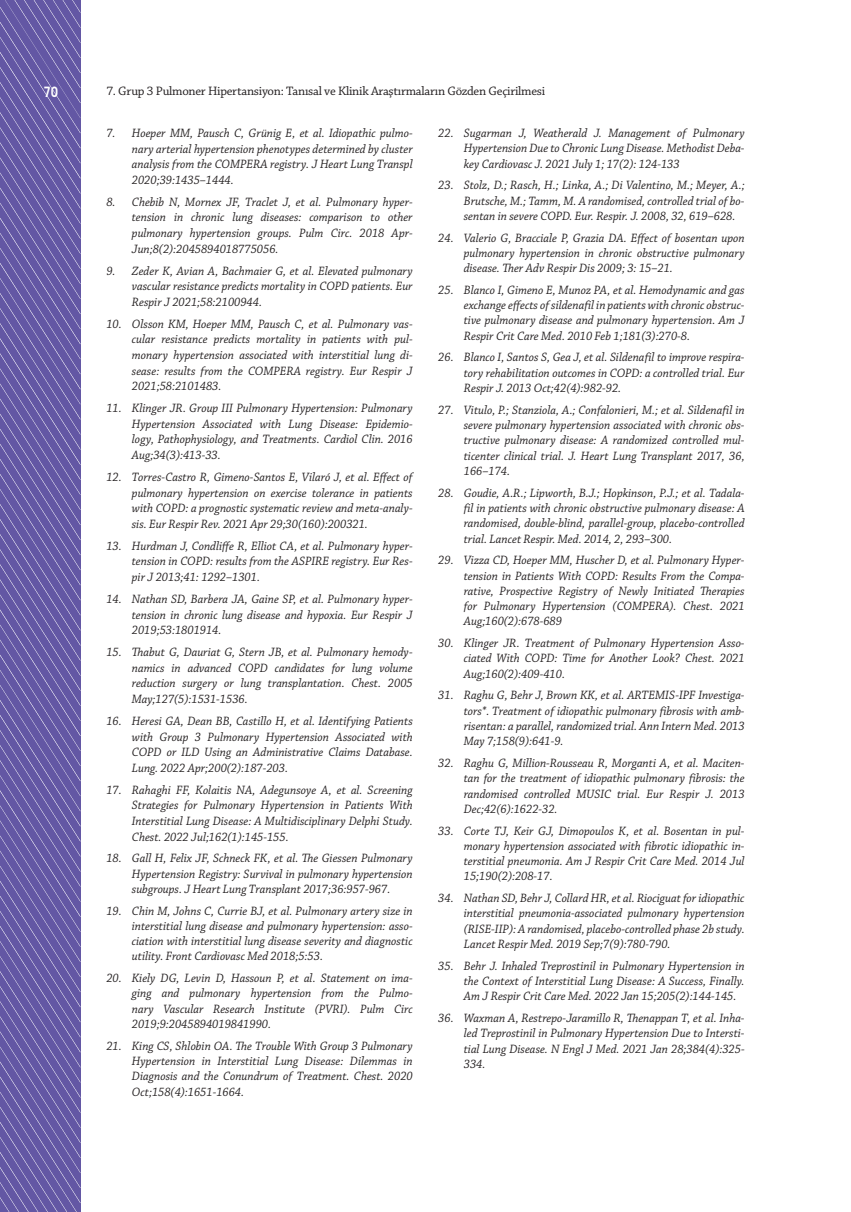
<style>
.page{position:relative;width:851px;height:1212px;background:#fff}
.page>*{position:absolute;margin:0;border:0;box-sizing:border-box;transform-origin:0 0}
.t1{font:700 15px "Alwyn OT";color:#fff;scale:.85 1}
.t2{font:12.9px "Chaparral Pro";letter-spacing:-.02em;color:#231f20}
.t3{font:italic 12.75px/15.3px "Chaparral Pro";color:#231f20;text-align:justify;scale:.95 1}
</style>
<div class="page">
<svg style="left:0;top:0;width:80px;height:1212px;background:#6b60a9"></svg>
<p class="t1" style="left:43px;top:82px;width:19px">70</p>
<p class="t2" style="left:106px;top:84px;width:440px">7. Grup 3 Pulmoner Hipertansiyon: Tanısal ve Klinik Araştırmaların Gözden Geçirilmesi</p>
<p class="t3" style="left:132px;top:126px;width:297px;text-indent:-26px">7. Hoeper MM, Pausch C, Grünig E, et al. Idiopathic pulmo&shy;nary arterial hypertension phenotypes determined by cluster analysis from the COMPERA registry. J Heart Lung Transpl 2020;39:1435–1444.</p>
<p class="t3" style="left:132px;top:194px;width:297px;text-indent:-26px">8. Chebib N, Mornex JF, Traclet J, et al. Pulmonary hyper&shy;tension in chronic lung diseases: comparison to other pulmonary hypertension groups. Pulm Circ. 2018 Apr-Jun;8(2):2045894018775056.</p>
<p class="t3" style="left:132px;top:263px;width:297px;text-indent:-26px">9. Zeder K, Avian A, Bachmaier G, et al. Elevated pulmonary vascular resistance predicts mortality in COPD patients. Eur Respir J 2021;58:2100944.</p>
<p class="t3" style="left:132px;top:316px;width:297px;text-indent:-26px">10. Olsson KM, Hoeper MM, Pausch C, et al. Pulmonary vas&shy;cular resistance predicts mortality in patients with pul&shy;monary hypertension associated with interstitial lung di&shy;sease: results from the COMPERA registry. Eur Respir J 2021;58:2101483.</p>
<p class="t3" style="left:132px;top:401px;width:297px;text-indent:-26px">11. Klinger JR. Group III Pulmonary Hypertension: Pulmonary Hypertension Associated with Lung Disease: Epidemio&shy;logy, Pathophysiology, and Treatments. Cardiol Clin. 2016<br>Aug;34(3):413-33.</p>
<p class="t3" style="left:132px;top:470px;width:297px;text-indent:-26px">12. Torres-Castro R, Gimeno-Santos E, Vilaró J, et al. Effect of pulmonary hypertension on exercise tolerance in patients with COPD: a prognostic systematic review and meta-analy&shy;sis. Eur Respir Rev. 2021 Apr 29;30(160):200321.</p>
<p class="t3" style="left:132px;top:538px;width:297px;text-indent:-26px">13. Hurdman J, Condliffe R, Elliot CA, et al. Pulmonary hyper&shy;tension in COPD: results from the ASPIRE registry. Eur Res&shy;pir J 2013;41: 1292–1301.</p>
<p class="t3" style="left:132px;top:592px;width:297px;text-indent:-26px">14. Nathan SD, Barbera JA, Gaine SP, et al. Pulmonary hyper&shy;tension in chronic lung disease and hypoxia. Eur Respir J 2019;53:1801914.</p>
<p class="t3" style="left:132px;top:645px;width:297px;text-indent:-26px">15. Thabut G, Dauriat G, Stern JB, et al. Pulmonary hemody&shy;namics in advanced COPD candidates for lung volume reduction surgery or lung transplantation. Chest. 2005<br>May;127(5):1531-1536.</p>
<p class="t3" style="left:132px;top:714px;width:297px;text-indent:-26px">16. Heresi GA, Dean BB, Castillo H, et al. Identifying Patients with Group 3 Pulmonary Hypertension Associated with COPD or ILD Using an Administrative Claims Database.<br>Lung. 2022 Apr;200(2):187-203.</p>
<p class="t3" style="left:132px;top:782px;width:297px;text-indent:-26px">17. Rahaghi FF, Kolaitis NA, Adegunsoye A, et al. Screening Strategies for Pulmonary Hypertension in Patients With Interstitial Lung Disease: A Multidisciplinary Delphi Study.<br>Chest. 2022 Jul;162(1):145-155.</p>
<p class="t3" style="left:132px;top:851px;width:297px;text-indent:-26px">18. Gall H, Felix JF, Schneck FK, et al. The Giessen Pulmonary Hypertension Registry: Survival in pulmonary hypertension subgroups. J Heart Lung Transplant 2017;36:957-967.</p>
<p class="t3" style="left:132px;top:903px;width:297px;text-indent:-26px">19. Chin M, Johns C, Currie BJ, et al. Pulmonary artery size in interstitial lung disease and pulmonary hypertension: asso&shy;ciation with interstitial lung disease severity and diagnostic utility. Front Cardiovasc Med 2018;5:53.</p>
<p class="t3" style="left:132px;top:971px;width:297px;text-indent:-26px">20. Kiely DG, Levin D, Hassoun P, et al. Statement on ima&shy;ging and pulmonary hypertension from the Pulmo&shy;nary Vascular Research Institute (PVRI). Pulm Circ 2019;9:2045894019841990.</p>
<p class="t3" style="left:132px;top:1038px;width:297px;text-indent:-26px">21. King CS, Shlobin OA. The Trouble With Group 3 Pulmonary Hypertension in Interstitial Lung Disease: Dilemmas in Diagnosis and the Conundrum of Treatment. Chest. 2020<br>Oct;158(4):1651-1664.</p>
<p class="t3" style="left:463px;top:126px;width:297px;text-indent:-26px">22. Sugarman J, Weatherald J. Management of Pulmonary Hypertension Due to Chronic Lung Disease. Methodist Deba&shy;key Cardiovasc J. 2021 July 1; 17(2): 124-133</p>
<p class="t3" style="left:463px;top:178px;width:297px;text-indent:-26px">23. Stolz, D.; Rasch, H.; Linka, A.; Di Valentino, M.; Meyer, A.; Brutsche, M.; Tamm, M. A randomised, controlled trial of bo&shy;sentan in severe COPD. Eur. Respir. J. 2008, 32, 619–628.</p>
<p class="t3" style="left:463px;top:230px;width:297px;text-indent:-26px">24. Valerio G, Bracciale P, Grazia DA. Effect of bosentan upon pulmonary hypertension in chronic obstructive pulmonary disease. Ther Adv Respir Dis 2009; 3: 15–21.</p>
<p class="t3" style="left:463px;top:283px;width:297px;text-indent:-26px">25. Blanco I, Gimeno E, Munoz PA, et al. Hemodynamic and gas exchange effects of sildenafil in patients with chronic obstruc&shy;tive pulmonary disease and pulmonary hypertension. Am J Respir Crit Care Med. 2010 Feb 1;181(3):270-8.</p>
<p class="t3" style="left:463px;top:350px;width:297px;text-indent:-26px">26. Blanco I, Santos S, Gea J, et al. Sildenafil to improve respira&shy;tory rehabilitation outcomes in COPD: a controlled trial. Eur Respir J. 2013 Oct;42(4):982-92.</p>
<p class="t3" style="left:463px;top:403px;width:297px;text-indent:-26px">27. Vitulo, P.; Stanziola, A.; Confalonieri, M.; et al. Sildenafil in severe pulmonary hypertension associated with chronic obs&shy;tructive pulmonary disease: A randomized controlled mul&shy;ticenter clinical trial. J. Heart Lung Transplant 2017, 36, 166–174.</p>
<p class="t3" style="left:463px;top:485px;width:297px;text-indent:-26px">28. Goudie, A.R.; Lipworth, B.J.; Hopkinson, P.J.; et al. Tadala&shy;fil in patients with chronic obstructive pulmonary disease: A randomised, double-blind, parallel-group, placebo-controlled trial. Lancet Respir. Med. 2014, 2, 293–300.</p>
<p class="t3" style="left:463px;top:553px;width:297px;text-indent:-26px">29. Vizza CD, Hoeper MM, Huscher D, et al. Pulmonary Hyper&shy;tension in Patients With COPD: Results From the Compa&shy;rative, Prospective Registry of Newly Initiated Therapies for Pulmonary Hypertension (COMPERA). Chest. 2021<br>Aug;160(2):678-689</p>
<p class="t3" style="left:463px;top:636px;width:297px;text-indent:-26px">30. Klinger JR. Treatment of Pulmonary Hypertension Asso&shy;ciated With COPD: Time for Another Look? Chest. 2021<br>Aug;160(2):409-410.</p>
<p class="t3" style="left:463px;top:688px;width:297px;text-indent:-26px">31. Raghu G, Behr J, Brown KK, et al. ARTEMIS-IPF Investiga&shy;tors*. Treatment of idiopathic pulmonary fibrosis with amb&shy;risentan: a parallel, randomized trial. Ann Intern Med. 2013<br>May 7;158(9):641-9.</p>
<p class="t3" style="left:463px;top:756px;width:297px;text-indent:-26px">32. Raghu G, Million-Rousseau R, Morganti A, et al. Maciten&shy;tan for the treatment of idiopathic pulmonary fibrosis: the randomised controlled MUSIC trial. Eur Respir J. 2013<br>Dec;42(6):1622-32.</p>
<p class="t3" style="left:463px;top:823px;width:297px;text-indent:-26px">33. Corte TJ, Keir GJ, Dimopoulos K, et al. Bosentan in pul&shy;monary hypertension associated with fibrotic idiopathic in&shy;terstitial pneumonia. Am J Respir Crit Care Med. 2014 Jul 15;190(2):208-17.</p>
<p class="t3" style="left:463px;top:891px;width:297px;text-indent:-26px">34. Nathan SD, Behr J, Collard HR, et al. Riociguat for idiopathic interstitial pneumonia-associated pulmonary hypertension (RISE-IIP): A randomised, placebo-controlled phase 2b study.<br>Lancet Respir Med. 2019 Sep;7(9):780-790.</p>
<p class="t3" style="left:463px;top:958px;width:297px;text-indent:-26px">35. Behr J. Inhaled Treprostinil in Pulmonary Hypertension in the Context of Interstitial Lung Disease: A Success, Finally.<br>Am J Respir Crit Care Med. 2022 Jan 15;205(2):144-145.</p>
<p class="t3" style="left:463px;top:1011px;width:297px;text-indent:-26px">36. Waxman A, Restrepo-Jaramillo R, Thenappan T, et al. Inha&shy;led Treprostinil in Pulmonary Hypertension Due to Intersti&shy;tial Lung Disease. N Engl J Med. 2021 Jan 28;384(4):325- 334.</p>
</div>
